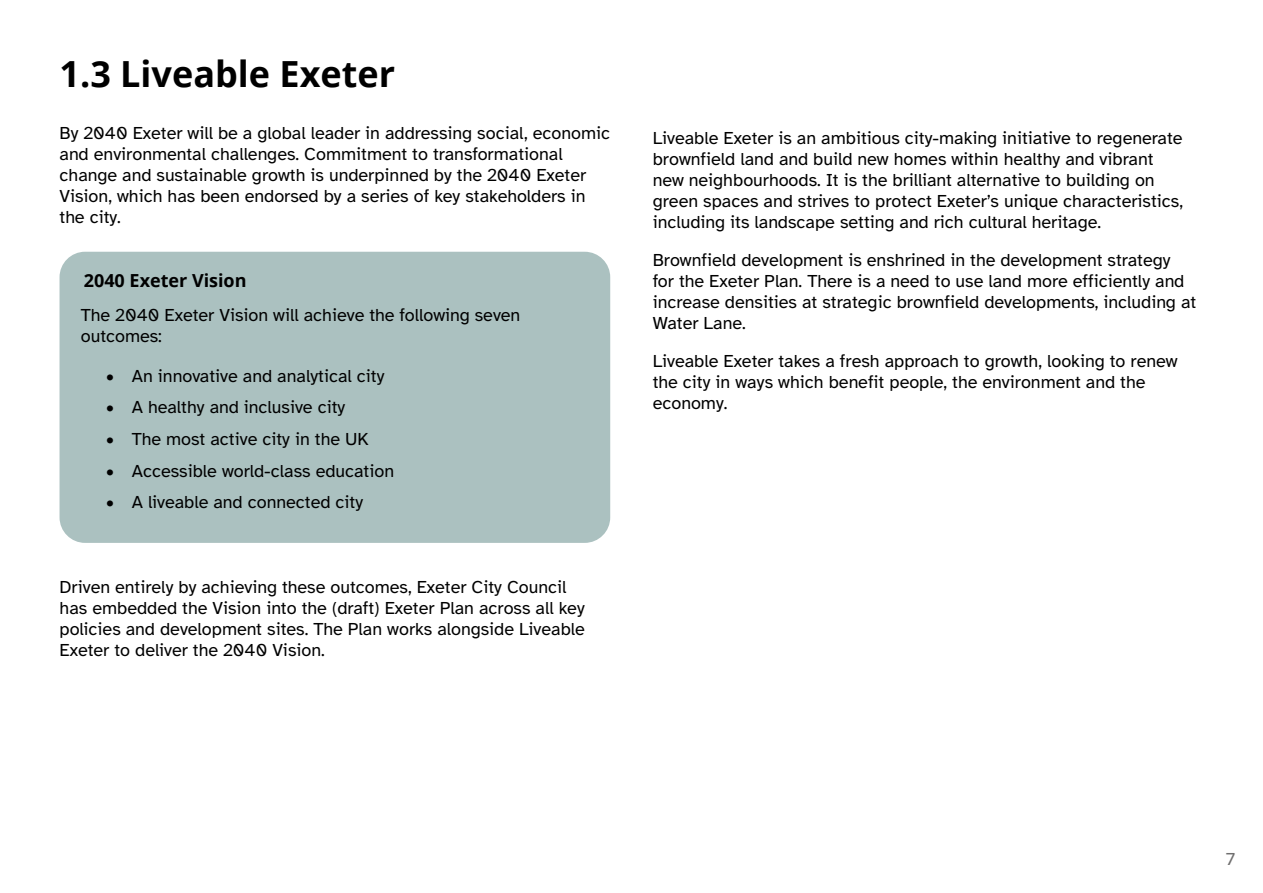
<style>
.page{position:relative;width:1263px;height:893px;background:#fff}
.page>*{position:absolute;margin:0;border:0;box-sizing:border-box;transform-origin:0 0}
.H3_-_Subheading{font:700 36px "Open Sans";color:#000}
.Body_text{font:18px/21px "Atkinson Hyperlegible";color:#000}
.H5_-_Subsubsub_heading{font:700 18px "Open Sans";color:#000}
.t1{font:18px "Atkinson Hyperlegible";color:#706f6f}
</style>
<div class="page">
<div style="left:60px;top:252px;width:550px;height:291px;background:#abc1c0;border-radius:26px"></div>
<h3 class="H3_-_Subheading" style="left:60px;top:49px;width:337px">1.3 Liveable Exeter</h3>
<p class="Body_text" style="left:60px;top:123px;width:552px">By 2040 Exeter will be a global leader in addressing social, economic and environmental challenges. Commitment to transformational change and sustainable growth is underpinned by the 2040 Exeter Vision, which has been endorsed by a series of key stakeholders in the city.</p>
<p class="H5_-_Subsubsub_heading" style="left:84px;top:268px;width:164px">2040 Exeter Vision</p>
<p class="Body_text" style="left:81px;top:304px;width:441px">The 2040 Exeter Vision will achieve the following seven outcomes:</p>
<p class="Body_text" style="left:106px;top:365px;width:280px">• An innovative and analytical city</p>
<p class="Body_text" style="left:106px;top:397px;width:240px">• A healthy and inclusive city</p>
<p class="Body_text" style="left:106px;top:429px;width:264px">• The most active city in the UK</p>
<p class="Body_text" style="left:106px;top:460px;width:289px">• Accessible world-class education</p>
<p class="Body_text" style="left:106px;top:492px;width:258px">• A liveable and connected city</p>
<p class="Body_text" style="left:60px;top:576px;width:527px">Driven entirely by achieving these outcomes, Exeter City Council has embedded the Vision into the (draft) Exeter Plan across all key policies and development sites. The Plan works alongside Liveable Exeter to deliver the 2040 Vision.</p>
<p class="Body_text" style="left:653px;top:127px;width:532px">Liveable Exeter is an ambitious city-making initiative to regenerate brownfield land and build new homes within healthy and vibrant new neighbourhoods. It is the brilliant alternative to building on green spaces and strives to protect Exeter’s unique characteristics, including its landscape setting and rich cultural heritage.</p>
<p class="Body_text" style="left:653px;top:249px;width:545px">Brownfield development is enshrined in the development strategy<br>for the Exeter Plan. There is a need to use land more efficiently and increase densities at strategic brownfield developments, including at Water Lane.</p>
<p class="Body_text" style="left:653px;top:350px;width:526px">Liveable Exeter takes a fresh approach to growth, looking to renew the city in ways which benefit people, the environment and the economy.</p>
<p class="t1" style="left:1226px;top:849px;width:11px">7</p>
</div>
